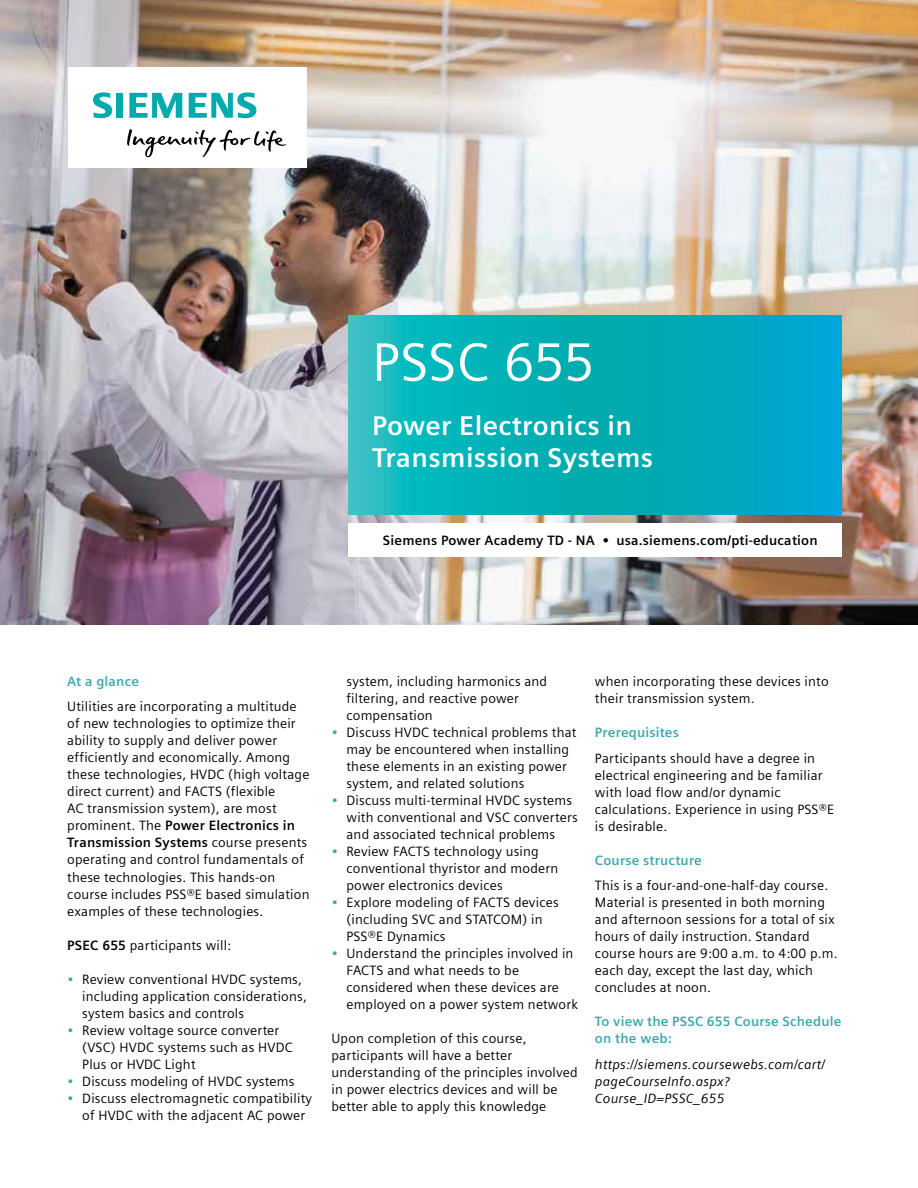
<style>
.page{position:relative;width:918px;height:1188px;background:#fff}
.page>*{position:absolute;margin:0;border:0;box-sizing:border-box;transform-origin:0 0}
.t1{font:54px "Siemens Sans";letter-spacing:.015em;color:#fff}
.t2{font:700 27px/32.4px "Siemens Sans";letter-spacing:.015em;color:#fff}
.t3{font:13.5px/17px "Siemens Sans";letter-spacing:.015em;color:#000}
.t4{font:700 13.5px/17px "Siemens Sans";letter-spacing:.015em;color:#3aa9ae}
.t5{font:italic 13.5px/17px "Siemens Sans";letter-spacing:.015em;color:#000}
.t6{font:700 13.5px "Siemens Sans";letter-spacing:.015em;color:#000}
.s1{font-weight:700}
.s2{color:#3aa9ae}
</style>
<div class="page">
<img style="left:0;top:0;width:918px;height:624px">
<div style="left:68px;top:67px;width:238px;height:101px;background:#fff"></div>
<svg style="left:127px;top:129px;width:159px;height:28px"></svg>
<svg style="left:93px;top:92px;width:30px;height:26px"></svg>
<svg style="left:129px;top:93px;width:53px;height:25px"></svg>
<svg style="left:189px;top:92px;width:67px;height:26px"></svg>
<svg style="left:348px;top:315px;width:493px;height:200px;background:#04aebb"></svg>
<div style="left:348px;top:523px;width:493px;height:33px;background:#fff"></div>
<h1 class="t1" style="left:372px;top:332px;width:223px">PSSC 655</h1>
<h2 class="t2" style="left:372px;top:409px;width:283px">Power Electronics in<br>Transmission Systems</h2>
<p class="t6" style="left:383px;top:532px;width:436px">Siemens Power Academy TD - NA • usa.siemens.com/pti-education</p>
<p class="t4" style="left:67px;top:673px;width:73px">At a glance</p>
<p class="t3" style="left:67px;top:698px;width:244px">Utilities are incorporating a multitude of new technologies to optimize their ability to supply and deliver power efficiently and economically. Among these technologies, HVDC (high voltage direct current) and FACTS (flexible<br>AC transmission system), are most prominent. The <span class="s1">Power Electronics in Transmission Systems</span> course presents operating and control fundamentals of these technologies. This hands-on course includes PSS®E based simulation examples of these technologies.</p>
<p class="t3" style="left:67px;top:936px;width:165px"><span class="s1">PSEC 655</span> participants will:</p>
<p class="t3" style="left:82px;top:971px;width:226px;text-indent:-15px"><span class="s2">•</span> Review conventional HVDC systems, including application considerations, system basics and controls</p>
<p class="t3" style="left:82px;top:1022px;width:212px;text-indent:-15px"><span class="s2">•</span> Review voltage source converter (VSC) HVDC systems such as HVDC<br>Plus or HVDC Light</p>
<p class="t3" style="left:67px;top:1073px;width:229px"><span class="s2">•</span> Discuss modeling of HVDC systems</p>
<p class="t3" style="left:82px;top:1090px;width:231px;text-indent:-15px"><span class="s2">•</span> Discuss electromagnetic compatibility of HVDC with the adjacent AC power</p>
<p class="t3" style="left:347px;top:673px;width:202px">system, including harmonics and filtering, and reactive power compensation</p>
<p class="t3" style="left:347px;top:724px;width:231px;text-indent:-15px"><span class="s2">•</span> Discuss HVDC technical problems that may be encountered when installing these elements in an existing power system, and related solutions</p>
<p class="t3" style="left:347px;top:792px;width:233px;text-indent:-15px"><span class="s2">•</span> Discuss multi-terminal HVDC systems with conventional and VSC converters and associated technical problems</p>
<p class="t3" style="left:347px;top:843px;width:213px;text-indent:-15px"><span class="s2">•</span> Review FACTS technology using conventional thyristor and modern power electronics devices</p>
<p class="t3" style="left:347px;top:894px;width:214px;text-indent:-15px"><span class="s2">•</span> Explore modeling of FACTS devices (including SVC and STATCOM) in<br>PSS®E Dynamics</p>
<p class="t3" style="left:347px;top:945px;width:233px;text-indent:-15px"><span class="s2">•</span> Understand the principles involved in FACTS and what needs to be considered when these devices are employed on a power system network</p>
<p class="t3" style="left:332px;top:1030px;width:248px">Upon completion of this course, participants will have a better understanding of the principles involved in power electrics devices and will be better able to apply this knowledge</p>
<p class="t3" style="left:595px;top:673px;width:235px">when incorporating these devices into their transmission system.</p>
<p class="t4" style="left:595px;top:724px;width:85px">Prerequisites</p>
<p class="t3" style="left:595px;top:750px;width:241px">Participants should have a degree in electrical engineering and be familiar with load flow and/or dynamic calculations. Experience in using PSS®E is desirable.</p>
<p class="t4" style="left:595px;top:852px;width:108px">Course structure</p>
<p class="t3" style="left:595px;top:877px;width:244px">This is a four-and-one-half-day course.<br>Material is presented in both morning and afternoon sessions for a total of six hours of daily instruction. Standard course hours are 9:00 a.m. to 4:00 p.m. each day, except the last day, which concludes at noon.</p>
<p class="t4" style="left:595px;top:1013px;width:248px">To view the PSSC 655 Course Schedule on the web:</p>
<p class="t5" style="left:595px;top:1056px;width:232px">https://siemens.coursewebs.com/cart/ pageCourseInfo.aspx?<br>Course_ID=PSSC_655</p>
</div>
